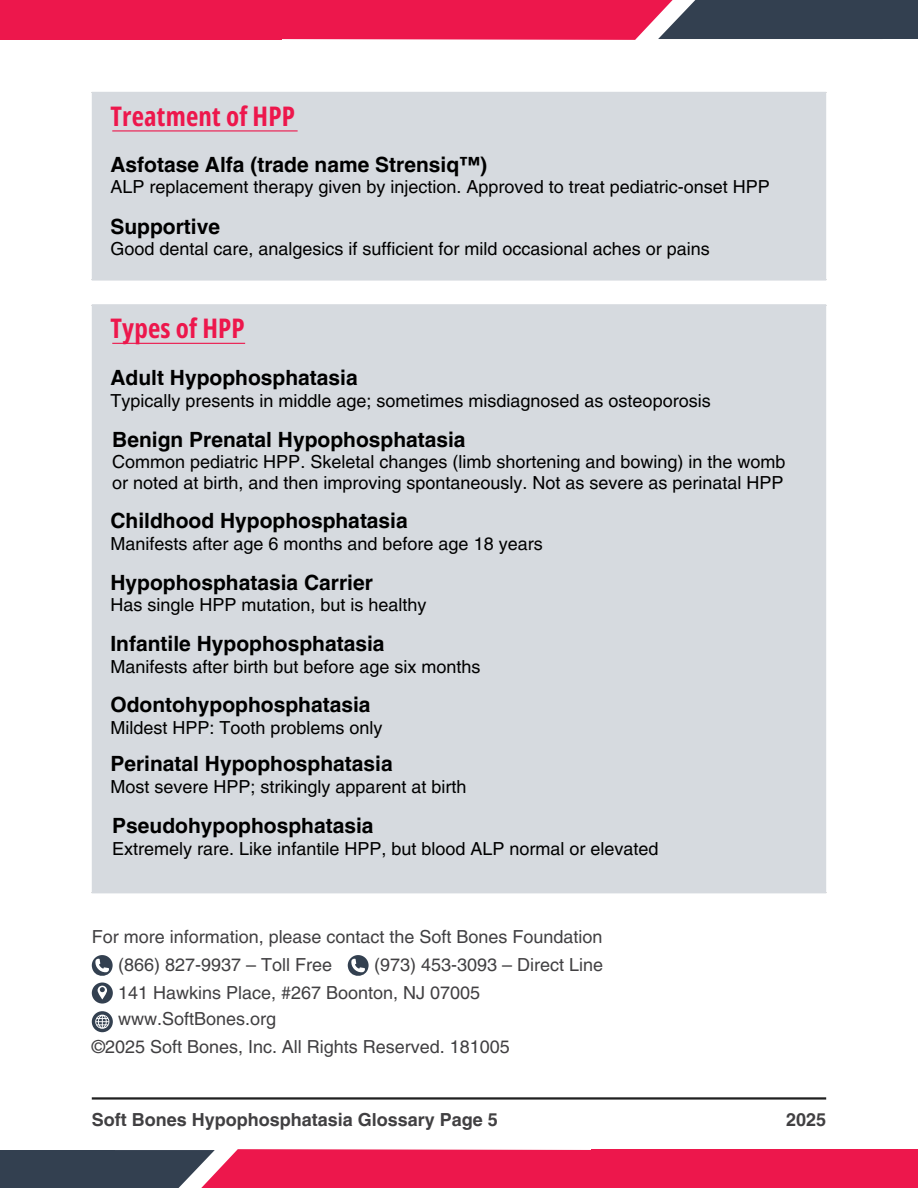
<style>
.page{position:relative;width:918px;height:1188px;background:#fff}
.page>*{position:absolute;margin:0;border:0;box-sizing:border-box;transform-origin:0 0}
.t1{font:700 27px "Open Sans Condensed";letter-spacing:.005em;color:#ed174c}
.t2{font:700 21px "Helvetica LT Pro";color:#000}
.t3{font:18px/20.2px "Helvetica LT Pro";color:#000}
.t4{font:18px "Helvetica LT Pro";color:#414042}
.t5{font:700 18px "Helvetica LT Pro";color:#414042}
</style>
<div class="page">
<svg style="left:249px;top:0;width:510px;height:40px;background:#cf2c57"></svg>
<div style="left:0;top:0;width:281px;height:39px;background:#ed174c"></div>
<svg style="left:0;top:1149px;width:624px;height:39px;background:#ce2e59"></svg>
<div style="left:591px;top:1150px;width:327px;height:38px;background:#ed174c"></div>
<div style="left:0;top:1151px;width:114px;height:37px;background:#334050"></div>
<div style="left:93px;top:93px;width:732px;height:187px;background:#d6dadf"></div>
<hr style="left:92px;top:94px;width:2px;height:184px;background:#d6dadf">
<hr style="left:824px;top:94px;width:2px;height:184px;background:#d6dadf">
<hr style="left:92px;top:92px;width:734px;height:2px;background:#d6dadf">
<hr style="left:92px;top:278px;width:734px;height:3px;background:#d6dadf">
<hr style="left:112px;top:130px;width:186px;height:1px;background:#ed174c">
<hr style="left:92px;top:1097px;width:734px;height:3px;background:#202020">
<div style="left:93px;top:305px;width:732px;height:588px;background:#d6dadf"></div>
<hr style="left:92px;top:306px;width:2px;height:585px;background:#d6dadf">
<hr style="left:824px;top:306px;width:2px;height:585px;background:#d6dadf">
<hr style="left:92px;top:304px;width:734px;height:2px;background:#d6dadf">
<hr style="left:92px;top:891px;width:734px;height:2px;background:#d6dadf">
<hr style="left:112px;top:343px;width:133px;height:1px;background:#ed174c">
<svg style="left:348px;top:955px;width:21px;height:21px"></svg>
<svg style="left:92px;top:955px;width:21px;height:49px"></svg>
<svg style="left:92px;top:1011px;width:21px;height:21px"></svg>
<div style="left:759px;top:0;width:159px;height:39px;background:#334050"></div>
<h1 class="t1" style="left:110px;top:97px;width:186px">Treatment of HPP</h1>
<h2 class="t2" style="left:110px;top:157px;width:378px">Asfotase Alfa (trade name Strensiq™)</h2>
<p class="t3" style="left:110px;top:179px;width:661px">ALP replacement therapy given by injection. Approved to treat pediatric-onset HPP</p>
<h2 class="t2" style="left:110px;top:219px;width:111px">Supportive</h2>
<p class="t3" style="left:110px;top:241px;width:601px">Good dental care, analgesics if sufficient for mild occasional aches or pains</p>
<p class="t1" style="left:110px;top:309px;width:136px">Types of HPP</p>
<h2 class="t2" style="left:110px;top:370px;width:249px">Adult Hypophosphatasia</h2>
<p class="t3" style="left:110px;top:392px;width:602px">Typically presents in middle age; sometimes misdiagnosed as osteoporosis</p>
<h2 class="t2" style="left:112px;top:432px;width:355px">Benign Prenatal Hypophosphatasia</h2>
<p class="t3" style="left:112px;top:454px;width:675px">Common pediatric HPP. Skeletal changes (limb shortening and bowing) in the womb or noted at birth, and then improving spontaneously. Not as severe as perinatal HPP</p>
<h2 class="t2" style="left:110px;top:513px;width:299px">Childhood Hypophosphatasia</h2>
<p class="t3" style="left:110px;top:535px;width:434px">Manifests after age 6 months and before age 18 years</p>
<h2 class="t2" style="left:110px;top:575px;width:264px">Hypophosphatasia Carrier</h2>
<p class="t3" style="left:110px;top:597px;width:318px">Has single HPP mutation, but is healthy</p>
<h2 class="t2" style="left:110px;top:636px;width:276px">Infantile Hypophosphatasia</h2>
<p class="t3" style="left:110px;top:658px;width:372px">Manifests after birth but before age six months</p>
<h2 class="t2" style="left:110px;top:697px;width:262px">Odontohypophosphatasia</h2>
<p class="t3" style="left:110px;top:719px;width:274px">Mildest HPP: Tooth problems only</p>
<h2 class="t2" style="left:110px;top:756px;width:284px">Perinatal Hypophosphatasia</h2>
<p class="t3" style="left:110px;top:778px;width:358px">Most severe HPP; strikingly apparent at birth</p>
<h2 class="t2" style="left:112px;top:818px;width:263px">Pseudohypophosphatasia</h2>
<p class="t3" style="left:112px;top:840px;width:548px">Extremely rare. Like infantile HPP, but blood ALP normal or elevated</p>
<p class="t4" style="left:92px;top:930px;width:512px">For more information, please contact the Soft Bones Foundation</p>
<p class="t4" style="left:118px;top:958px;width:215px">(866) 827-9937 – Toll Free</p>
<p class="t4" style="left:374px;top:958px;width:230px">(973) 453-3093 – Direct Line</p>
<p class="t4" style="left:118px;top:986px;width:363px">141 Hawkins Place, #267 Boonton, NJ 07005</p>
<p class="t4" style="left:118px;top:1012px;width:159px">www.SoftBones.org</p>
<p class="t4" style="left:92px;top:1040px;width:420px">©2025 Soft Bones, Inc. All Rights Reserved. 181005</p>
<h1 class="t5" style="left:92px;top:1113px;width:408px">Soft Bones Hypophosphatasia Glossary Page 5</h1>
<p class="t5" style="left:786px;top:1113px;width:42px">2025</p>
</div>
